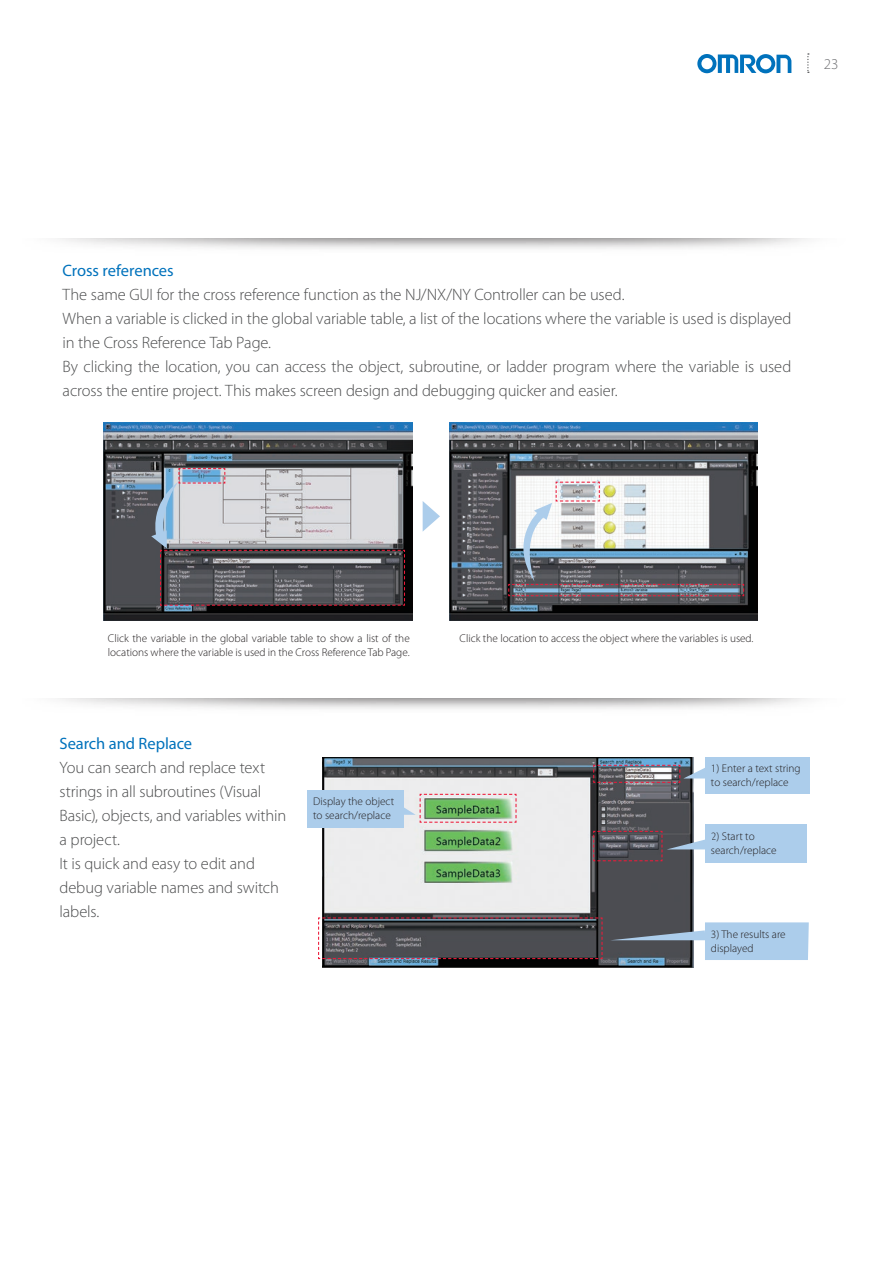
<style>
.page{position:relative;width:893px;height:1263px;background:#fff}
.page>*{position:absolute;margin:0;border:0;box-sizing:border-box;transform-origin:0 0}
.t1{font:300 16.5px/24px "Myriad Pro";letter-spacing:-.01em;color:#4b4c4d}
.t2{font:16.5px "Myriad Pro";letter-spacing:-.005em;color:#0072bc}
.t3{font:300 15px "Myriad Pro";color:#6c6d70}
.t4{font:300 11.25px/13.5px "Myriad Pro";color:#231f20}
</style>
<div class="page">
<svg style="left:423px;top:501px;width:17px;height:30px"></svg>
<img style="left:104px;top:423px;width:308px;height:197px">
<img style="left:449px;top:423px;width:309px;height:197px">
<svg style="left:507px;top:481px;width:238px;height:116px"></svg>
<svg style="left:147px;top:467px;width:259px;height:139px;background:#95969b"></svg>
<img style="left:323px;top:757px;width:370px;height:211px">
<div style="left:705px;top:757px;width:105px;height:37px;background:#accdeb"></div>
<div style="left:705px;top:824px;width:102px;height:38px;background:#accdeb"></div>
<div style="left:307px;top:791px;width:96px;height:37px;background:#accdeb"></div>
<svg style="left:593px;top:764px;width:112px;height:19px;background:#89848d"></svg>
<svg style="left:318px;top:917px;width:285px;height:43px;background:#504c52"></svg>
<svg style="left:593px;top:830px;width:112px;height:32px;background:#666169"></svg>
<svg style="left:610px;top:922px;width:199px;height:38px;background:#8ca0b4"></svg>
<svg style="left:403px;top:793px;width:114px;height:30px;background:#a5be9b"></svg>
<svg style="left:697px;top:54px;width:94px;height:19px"></svg>
<svg style="left:807px;top:53px;width:2px;height:20px"></svg>
<p class="t3" style="left:824px;top:55px;width:16px">23</p>
<p class="t2" style="left:63px;top:261px;width:113px">Cross references</p>
<p class="t1" style="left:63px;top:283px;width:730px">The same GUI for the cross reference function as the NJ/NX/NY Controller can be used.<br>When a variable is clicked in the global variable table, a list of the locations where the variable is used is displayed in the Cross Reference Tab Page.<br>By clicking the location, you can access the object, subroutine, or ladder program where the variable is used across the entire project. This makes screen design and debugging quicker and easier.</p>
<p class="t4" style="left:108px;top:632px;width:303px">Click the variable in the global variable table to show a list of the locations where the variable is used in the Cross Reference Tab Page.</p>
<p class="t4" style="left:460px;top:632px;width:295px">Click the location to access the object where the variables is used.</p>
<p class="t2" style="left:60px;top:733px;width:134px">Search and Replace</p>
<p class="t1" style="left:60px;top:755px;width:228px">You can search and replace text strings in all subroutines (Visual<br>Basic), objects, and variables within a project.<br>It is quick and easy to edit and debug variable names and switch labels.</p>
<p class="t4" style="left:313px;top:794px;width:82px">Display the object to search/replace</p>
<p class="t4" style="left:711px;top:761px;width:91px">1) Enter a text string to search/replace</p>
<p class="t4" style="left:711px;top:829px;width:67px">2) Start to search/replace</p>
<p class="t4" style="left:711px;top:927px;width:76px">3) The results are displayed</p>
</div>
